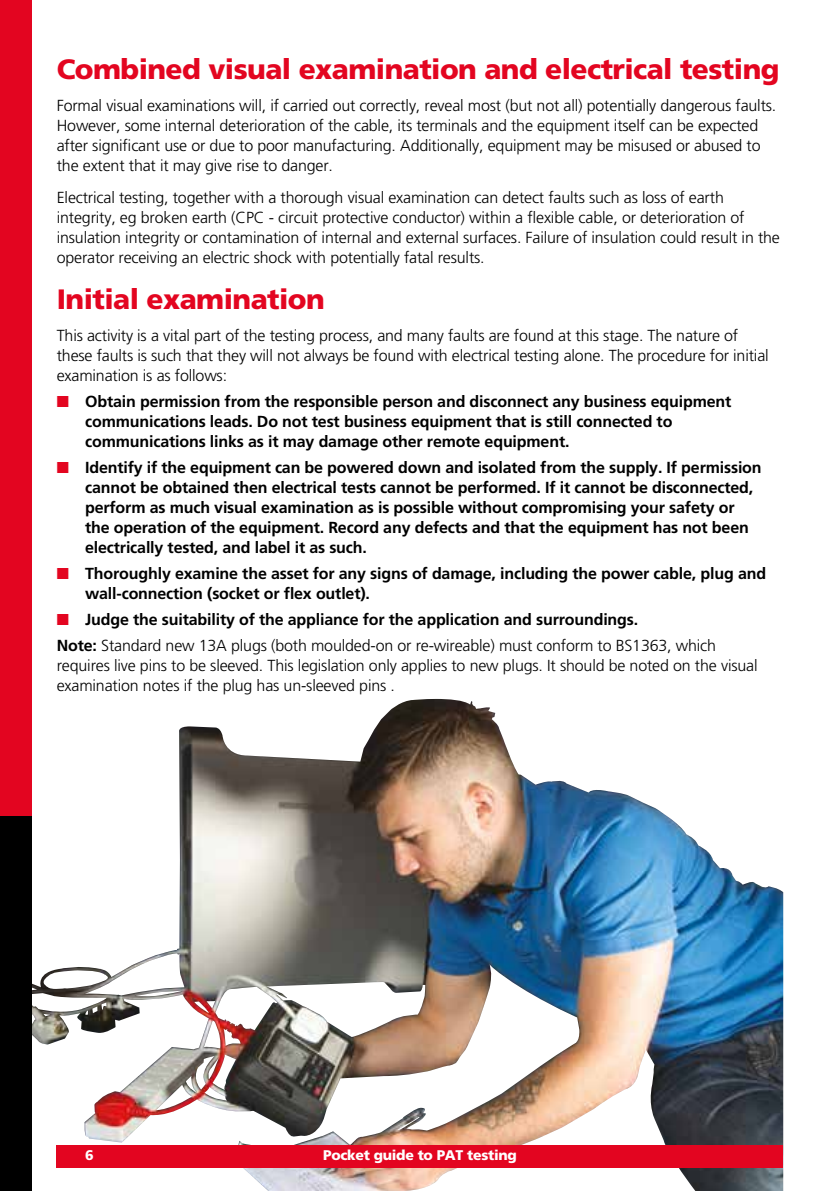
<style>
.page{position:relative;width:840px;height:1191px;background:#fff}
.page>*{position:absolute;margin:0;border:0;box-sizing:border-box;transform-origin:0 0}
.t1{font:900 28px "Frutiger";letter-spacing:-.02em;color:#e30520}
.t2{font:300 16px/20px "Frutiger";letter-spacing:-.01em;color:#000}
.t3{font:700 16px/20px "Frutiger";letter-spacing:-.01em;color:#000}
.t4{font:900 14px "Frutiger";letter-spacing:-.02em;color:#fff}
.s1{color:#e30520}
.s2{font-weight:700}
</style>
<div class="page">
<img style="left:31px;top:700px;width:751px;height:491px">
<div style="left:0;top:0;width:31px;height:816px;background:#e30520"></div>
<div style="left:0;top:816px;width:31px;height:375px;background:#000"></div>
<div style="left:57px;top:1145px;width:725px;height:23px;background:#e30520"></div>
<h1 class="t1" style="left:57px;top:52px;width:723px">Combined visual examination and electrical testing</h1>
<p class="t2" style="left:57px;top:95px;width:720px">Formal visual examinations will, if carried out correctly, reveal most (but not all) potentially dangerous faults.<br>However, some internal deterioration of the cable, its terminals and the equipment itself can be expected after significant use or due to poor manufacturing. Additionally, equipment may be misused or abused to the extent that it may give rise to danger.</p>
<p class="t2" style="left:57px;top:187px;width:724px">Electrical testing, together with a thorough visual examination can detect faults such as loss of earth integrity, eg broken earth (CPC - circuit protective conductor) within a flexible cable, or deterioration of insulation integrity or contamination of internal and external surfaces. Failure of insulation could result in the operator receiving an electric shock with potentially fatal results.</p>
<h1 class="t1" style="left:57px;top:282px;width:269px">Initial examination</h1>
<p class="t2" style="left:57px;top:325px;width:713px">This activity is a vital part of the testing process, and many faults are found at this stage. The nature of these faults is such that they will not always be found with electrical testing alone. The procedure for initial examination is as follows:</p>
<p class="t3" style="left:85px;top:391px;width:647px;text-indent:-28px"><span class="s1">■</span> Obtain permission from the responsible person and disconnect any business equipment communications leads. Do not test business equipment that is still connected to communications links as it may damage other remote equipment.</p>
<p class="t3" style="left:85px;top:457px;width:677px;text-indent:-28px"><span class="s1">■</span> Identify if the equipment can be powered down and isolated from the supply. If permission cannot be obtained then electrical tests cannot be performed. If it cannot be disconnected, perform as much visual examination as is possible without compromising your safety or the operation of the equipment. Record any defects and that the equipment has not been electrically tested, and label it as such.</p>
<p class="t3" style="left:85px;top:563px;width:682px;text-indent:-28px"><span class="s1">■</span> Thoroughly examine the asset for any signs of damage, including the power cable, plug and wall-connection (socket or flex outlet).</p>
<p class="t2" style="left:57px;top:606px;width:660px;line-height:26px"><span class="s1">■</span> <span class="s2">Judge the suitability of the appliance for the application and surroundings.<br>Note:</span> Standard new 13A plugs (both moulded-on or re-wireable) must conform to BS1363, which</p>
<p class="t2" style="left:57px;top:655px;width:702px">requires live pins to be sleeved. This legislation only applies to new plugs. It should be noted on the visual examination notes if the plug has un-sleeved pins .</p>
<p class="t4" style="left:85px;top:1147px;width:10px">6</p>
<p class="t4" style="left:323px;top:1147px;width:195px">Pocket guide to PAT testing</p>
</div>
